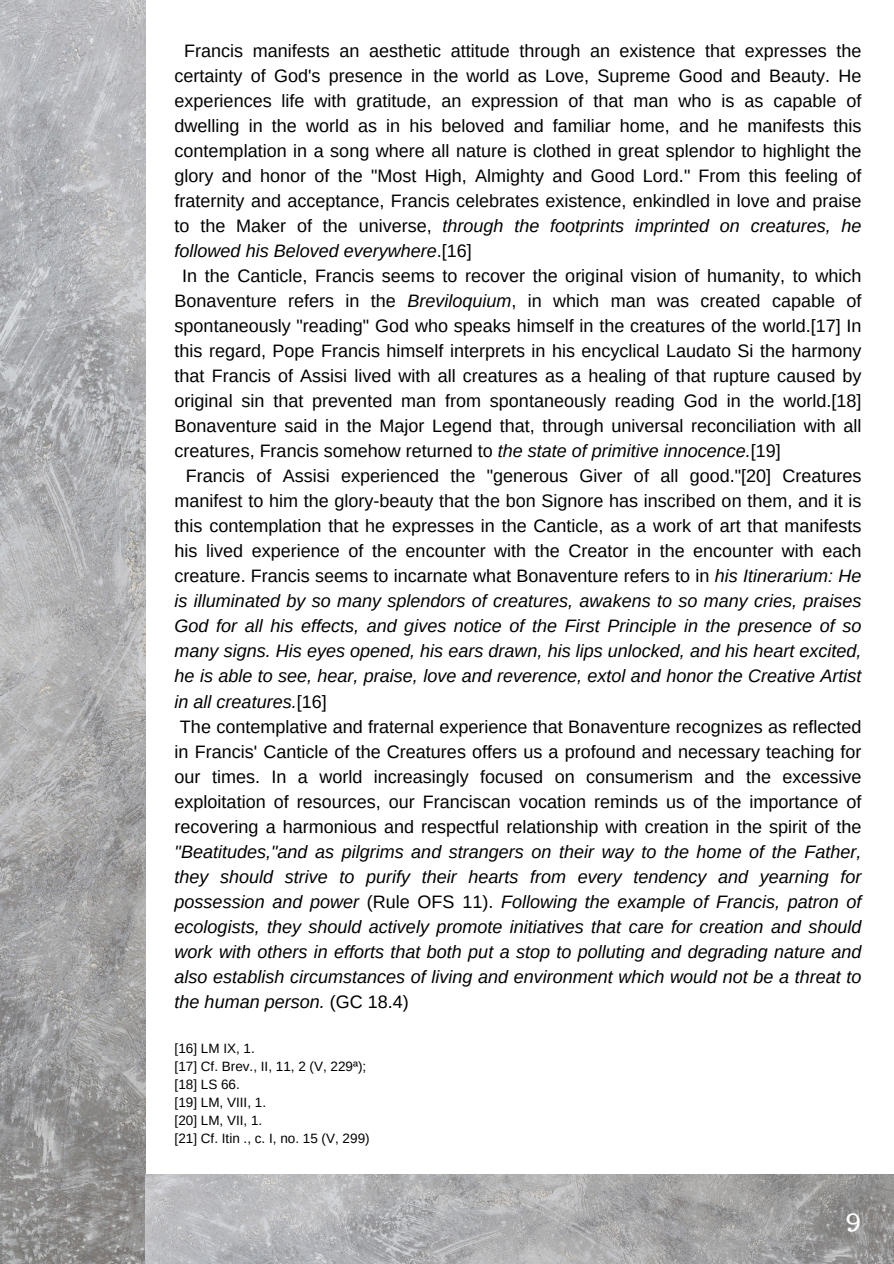
<style>
.page{position:relative;width:894px;height:1264px;background:#fff}
.page>*{position:absolute;margin:0;border:0;box-sizing:border-box;transform-origin:0 0}
.t1{font:27px "Trocchi";color:#fff}
.t2{font:18px "Arimo";color:#000}
.t3{font:italic 18px "Arimo";color:#000}
.t4{font:13.5px "Arimo";color:#000}
.s1{font-style:normal}
.s2{font-style:italic}
</style>
<div class="page">
<img style="left:0;top:0;width:145px;height:1263px">
<img style="left:145px;top:1174px;width:748px;height:89px">
<p class="t2" style="left:184px;top:41px;width:678px">Francis manifests an aesthetic attitude through an existence that expresses the</p>
<p class="t2" style="left:174px;top:66px;width:688px">certainty of God's presence in the world as Love, Supreme Good and Beauty. He</p>
<p class="t2" style="left:174px;top:91px;width:688px">experiences life with gratitude, an expression of that man who is as capable of</p>
<p class="t2" style="left:174px;top:116px;width:688px">dwelling in the world as in his beloved and familiar home, and he manifests this</p>
<p class="t2" style="left:174px;top:141px;width:688px">contemplation in a song where all nature is clothed in great splendor to highlight the</p>
<p class="t2" style="left:174px;top:166px;width:688px">glory and honor of the "Most High, Almighty and Good Lord." From this feeling of</p>
<p class="t2" style="left:174px;top:191px;width:688px">fraternity and acceptance, Francis celebrates existence, enkindled in love and praise</p>
<p class="t3" style="left:174px;top:216px;width:688px"><span class="s1">to the Maker of the universe,</span> through the footprints imprinted on creatures, he</p>
<p class="t3" style="left:174px;top:241px;width:298px">followed his Beloved everywhere<span class="s1">.[16]</span></p>
<p class="t2" style="left:182px;top:266px;width:680px">In the Canticle, Francis seems to recover the original vision of humanity, to which</p>
<p class="t2" style="left:174px;top:291px;width:688px">Bonaventure refers in the <span class="s2">Breviloquium</span>, in which man was created capable of</p>
<p class="t2" style="left:174px;top:316px;width:688px">spontaneously "reading" God who speaks himself in the creatures of the world.[17] In</p>
<p class="t2" style="left:174px;top:341px;width:688px">this regard, Pope Francis himself interprets in his encyclical Laudato Si the harmony</p>
<p class="t2" style="left:174px;top:366px;width:688px">that Francis of Assisi lived with all creatures as a healing of that rupture caused by</p>
<p class="t2" style="left:174px;top:391px;width:688px">original sin that prevented man from spontaneously reading God in the world.[18]</p>
<p class="t2" style="left:174px;top:416px;width:688px">Bonaventure said in the Major Legend that, through universal reconciliation with all</p>
<p class="t2" style="left:174px;top:441px;width:607px">creatures, Francis somehow returned to <span class="s2">the state of primitive innocence.</span>[19]</p>
<p class="t2" style="left:186px;top:466px;width:676px">Francis of Assisi experienced the "generous Giver of all good."[20] Creatures</p>
<p class="t2" style="left:174px;top:491px;width:688px">manifest to him the glory-beauty that the bon Signore has inscribed on them, and it is</p>
<p class="t2" style="left:174px;top:516px;width:688px">this contemplation that he expresses in the Canticle, as a work of art that manifests</p>
<p class="t2" style="left:174px;top:541px;width:688px">his lived experience of the encounter with the Creator in the encounter with each</p>
<p class="t2" style="left:174px;top:566px;width:688px">creature. Francis seems to incarnate what Bonaventure refers to in <span class="s2">his Itinerarium: He</span></p>
<p class="t3" style="left:174px;top:591px;width:688px">is illuminated by so many splendors of creatures, awakens to so many cries, praises</p>
<p class="t3" style="left:174px;top:616px;width:688px">God for all his effects, and gives notice of the First Principle in the presence of so</p>
<p class="t3" style="left:174px;top:641px;width:688px">many signs. His eyes opened, his ears drawn, his lips unlocked, and his heart excited,</p>
<p class="t3" style="left:174px;top:666px;width:688px">he is able to see, hear, praise, love and reverence, extol and honor the Creative Artist</p>
<p class="t3" style="left:174px;top:691px;width:153px">in all creatures.<span class="s1">[16]</span></p>
<p class="t2" style="left:180px;top:716px;width:682px">The contemplative and fraternal experience that Bonaventure recognizes as reflected</p>
<p class="t2" style="left:174px;top:741px;width:688px">in Francis' Canticle of the Creatures offers us a profound and necessary teaching for</p>
<p class="t2" style="left:174px;top:766px;width:688px">our times. In a world increasingly focused on consumerism and the excessive</p>
<p class="t2" style="left:174px;top:791px;width:688px">exploitation of resources, our Franciscan vocation reminds us of the importance of</p>
<p class="t2" style="left:174px;top:816px;width:688px">recovering a harmonious and respectful relationship with creation in the spirit of the</p>
<p class="t3" style="left:174px;top:841px;width:688px">"Beatitudes,"and as pilgrims and strangers on their way to the home of the Father,</p>
<p class="t3" style="left:174px;top:866px;width:688px">they should strive to purify their hearts from every tendency and yearning for</p>
<p class="t3" style="left:174px;top:891px;width:688px">possession and power <span class="s1">(Rule OFS 11).</span> Following the example of Francis, patron of</p>
<p class="t3" style="left:174px;top:916px;width:688px">ecologists, they should actively promote initiatives that care for creation and should</p>
<p class="t3" style="left:174px;top:941px;width:688px">work with others in efforts that both put a stop to polluting and degrading nature and</p>
<p class="t3" style="left:174px;top:966px;width:688px">also establish circumstances of living and environment which would not be a threat to</p>
<p class="t3" style="left:174px;top:991px;width:235px">the human person. <span class="s1">(GC 18.4)</span></p>
<p class="t4" style="left:174px;top:1040px;width:82px">[16] LM IX, 1.</p>
<p class="t4" style="left:174px;top:1058px;width:193px">[17] Cf. Brev., II, 11, 2 (V, 229ª);</p>
<p class="t4" style="left:174px;top:1076px;width:67px">[18] LS 66.</p>
<p class="t4" style="left:174px;top:1094px;width:93px">[19] LM, VIII, 1.</p>
<p class="t4" style="left:174px;top:1112px;width:89px">[20] LM, VII, 1.</p>
<p class="t4" style="left:174px;top:1130px;width:196px">[21] Cf. Itin ., c. I, no. 15 (V, 299)</p>
<p class="t1" style="left:844px;top:1200px;width:18px">9</p>
</div>
